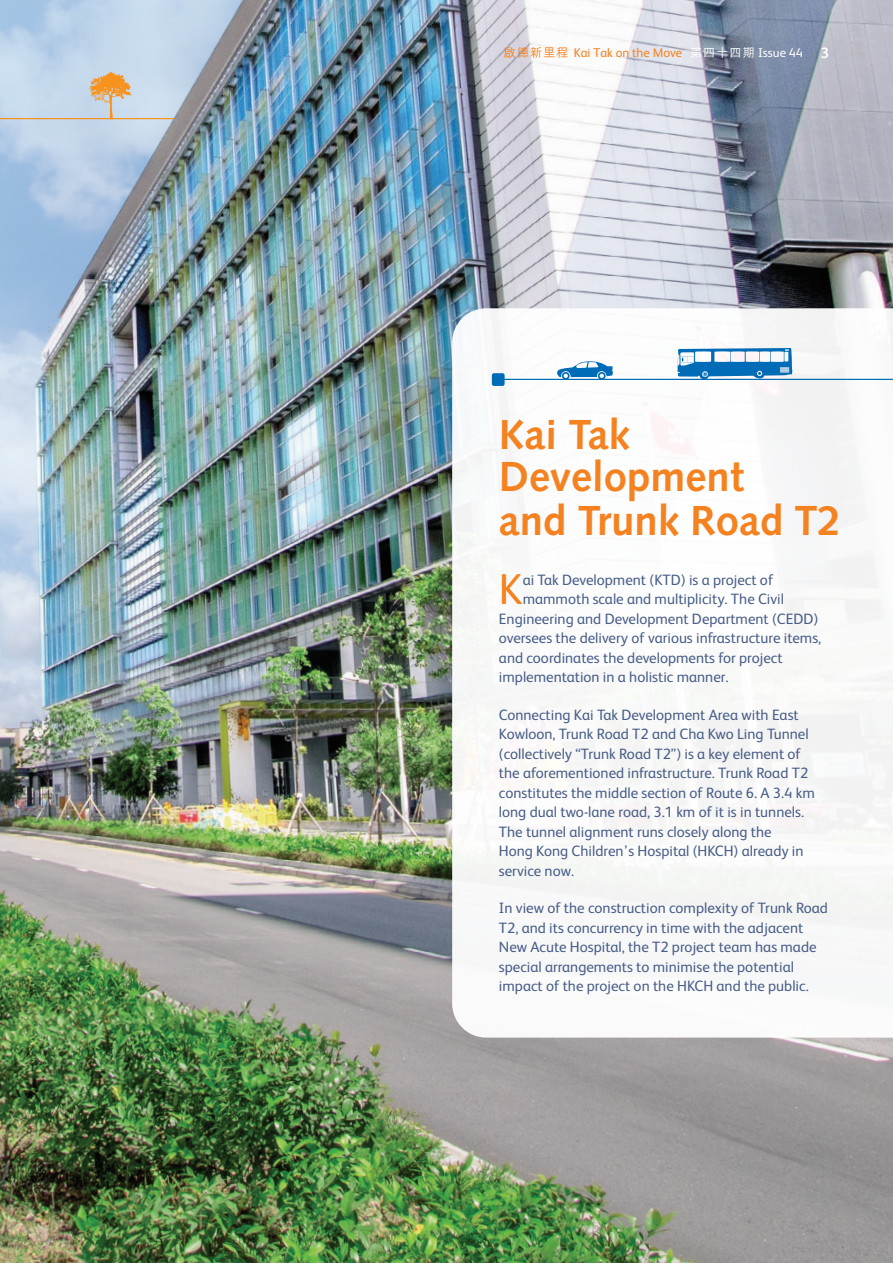
<style>
.page{position:relative;width:893px;height:1263px;background:#fff}
.page>*{position:absolute;margin:0;border:0;box-sizing:border-box;transform-origin:0 0}
.eng___Body___1{font:43.35px "FS Albert";color:#f58220}
.eng_caption{font:700 42px/42px "Syntax LT Std";color:#f58220}
.eng___Body___1-2{font:15px/19.5px "FS Albert";color:#485e88}
.t1{font:12.75px "FS Albert";color:#f58220}
.s1{font-family:"M Hei HK";font-weight:500;font-size:12px}
.s2{font-family:"M Hei HK";font-weight:500;font-size:12px;color:#fff}
.s3{color:#fff}
.s4{font-weight:700;font-size:15px;color:#fff}
</style>
<div class="page">
<img style="left:0;top:0;width:893px;height:1263px">
<svg style="left:452px;top:308px;width:441px;height:729px"></svg>
<svg style="left:0;top:0;width:176px;height:120px;background:#c4d3e2"></svg>
<svg style="left:493px;top:378px;width:400px;height:113px"></svg>
<div style="left:492px;top:373px;width:13px;height:13px;background:#006cb7;border-radius:2px"></div>
<svg style="left:557px;top:361px;width:56px;height:19px"></svg>
<svg style="left:677px;top:348px;width:115px;height:32px"></svg>
<p class="t1" style="left:504px;top:45px;width:327px"><span class="s1">啟德新里程</span> Kai Tak on the Move <span class="s2">第四十四期</span> <span class="s3">Issue 44</span> <span class="s4">3</span></p>
<p class="eng_caption" style="left:499px;top:414px;width:247px">Kai Tak<br>Development</p>
<p class="eng_caption" style="left:499px;top:500px;width:344px">and Trunk Road T2</p>
<p class="eng___Body___1" style="left:499px;top:561px;width:25px">K</p>
<p class="eng___Body___1-2" style="left:523px;top:569px;width:252px">ai Tak Development (KTD) is a project of</p>
<p class="eng___Body___1-2" style="left:523px;top:589px;width:263px">mammoth scale and multiplicity. The Civil</p>
<p class="eng___Body___1-2" style="left:499px;top:608px;width:321px">Engineering and Development Department (CEDD)</p>
<p class="eng___Body___1-2" style="left:499px;top:628px;width:324px">oversees the delivery of various infrastructure items,</p>
<p class="eng___Body___1-2" style="left:499px;top:647px;width:285px">and coordinates the developments for project</p>
<p class="eng___Body___1-2" style="left:499px;top:667px;width:231px">implementation in a holistic manner.</p>
<p class="eng___Body___1-2" style="left:499px;top:704px;width:317px">Connecting Kai Tak Development Area with East Kowloon, Trunk Road T2 and Cha Kwo Ling Tunnel (collectively “Trunk Road T2”) is a key element of the aforementioned infrastructure. Trunk Road T2 constitutes the middle section of Route 6. A 3.4 km long dual two-lane road, 3.1 km of it is in tunnels.<br>The tunnel alignment runs closely along the<br>Hong Kong Children’s Hospital (HKCH) already in service now.</p>
<p class="eng___Body___1-2" style="left:499px;top:897px;width:331px">In view of the construction complexity of Trunk Road T2, and its concurrency in time with the adjacent New Acute Hospital, the T2 project team has made special arrangements to minimise the potential impact of the project on the HKCH and the public.</p>
</div>
